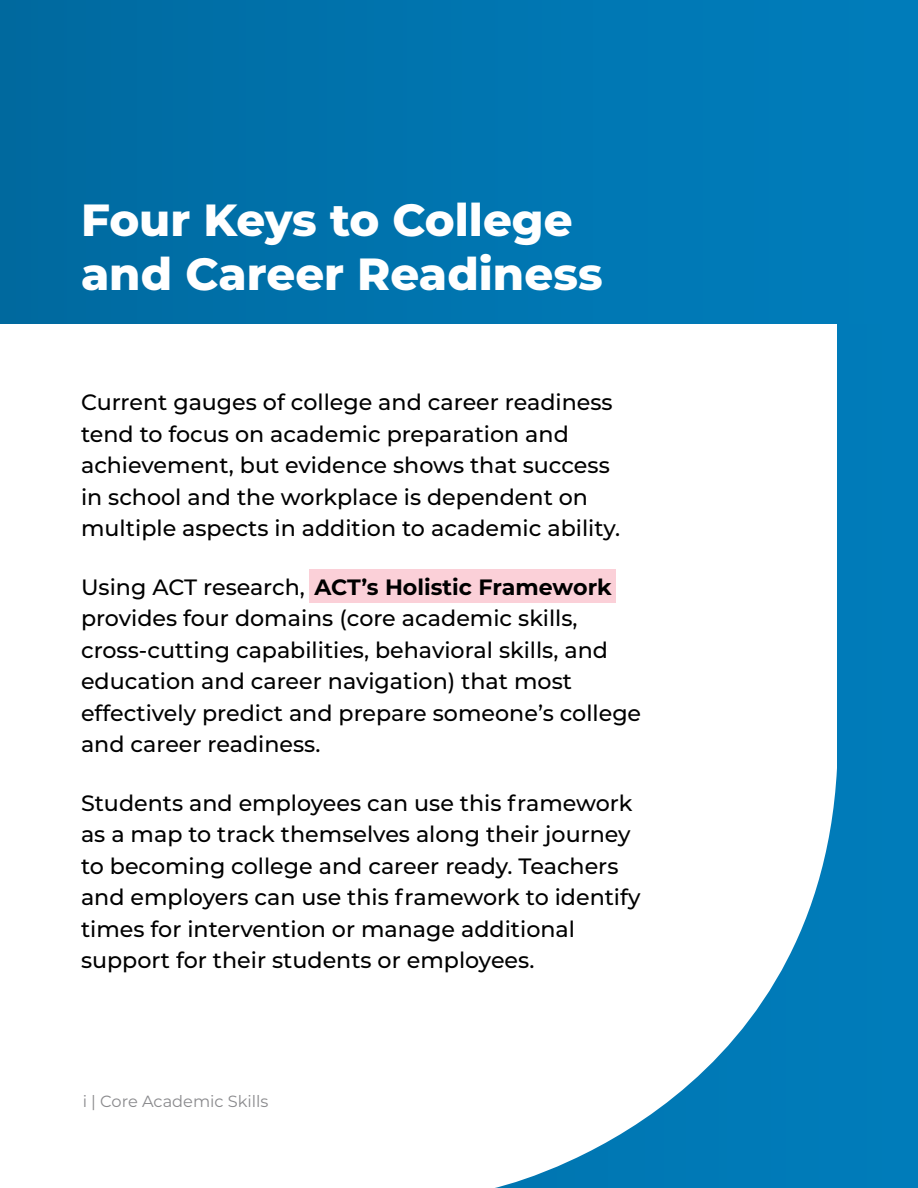
<style>
.page{position:relative;width:918px;height:1188px;background:#007cb9}
.page>*{position:absolute;margin:0;border:0;box-sizing:border-box;transform-origin:0 0}
.t1{font:800 45px/54px "Montserrat";color:#fff}
.t2{font:500 22.2px/31.5px "Montserrat";color:#000}
.t3{font:16.2px "Montserrat";color:#8a8a8d}
.s1{font-weight:700}
</style>
<div class="page">
<div style="left:0;top:324px;width:837px;height:864px;background:#fff"></div>
<div style="left:309px;top:569px;width:307px;height:34px;background:#fbd0d8"></div>
<div style="left:0;top:0;width:918px;height:324px;background:linear-gradient(to right,#006aa0,#007ebd)"></div>
<p class="t1" style="left:81px;top:190px;width:523px">Four Keys to College and Career Readiness</p>
<p class="t2" style="left:81px;top:386px;width:541px">Current gauges of college and career readiness tend to focus on academic preparation and achievement, but evidence shows that success in school and the workplace is dependent on multiple aspects in addition to academic ability.</p>
<p class="t2" style="left:81px;top:570px;width:562px">Using ACT research, <span class="s1">ACT’s Holistic Framework </span>provides four domains (core academic skills, cross-cutting capabilities, behavioral skills, and education and career navigation) that most effectively predict and prepare someone’s college and career readiness.</p>
<p class="t2" style="left:81px;top:786px;width:561px">Students and employees can use this framework as a map to track themselves along their journey to becoming college and career ready. Teachers and employers can use this framework to identify times for intervention or manage additional support for their students or employees.</p>
<p class="t3" style="left:83px;top:1090px;width:187px">i | Core Academic Skills</p>
</div>
